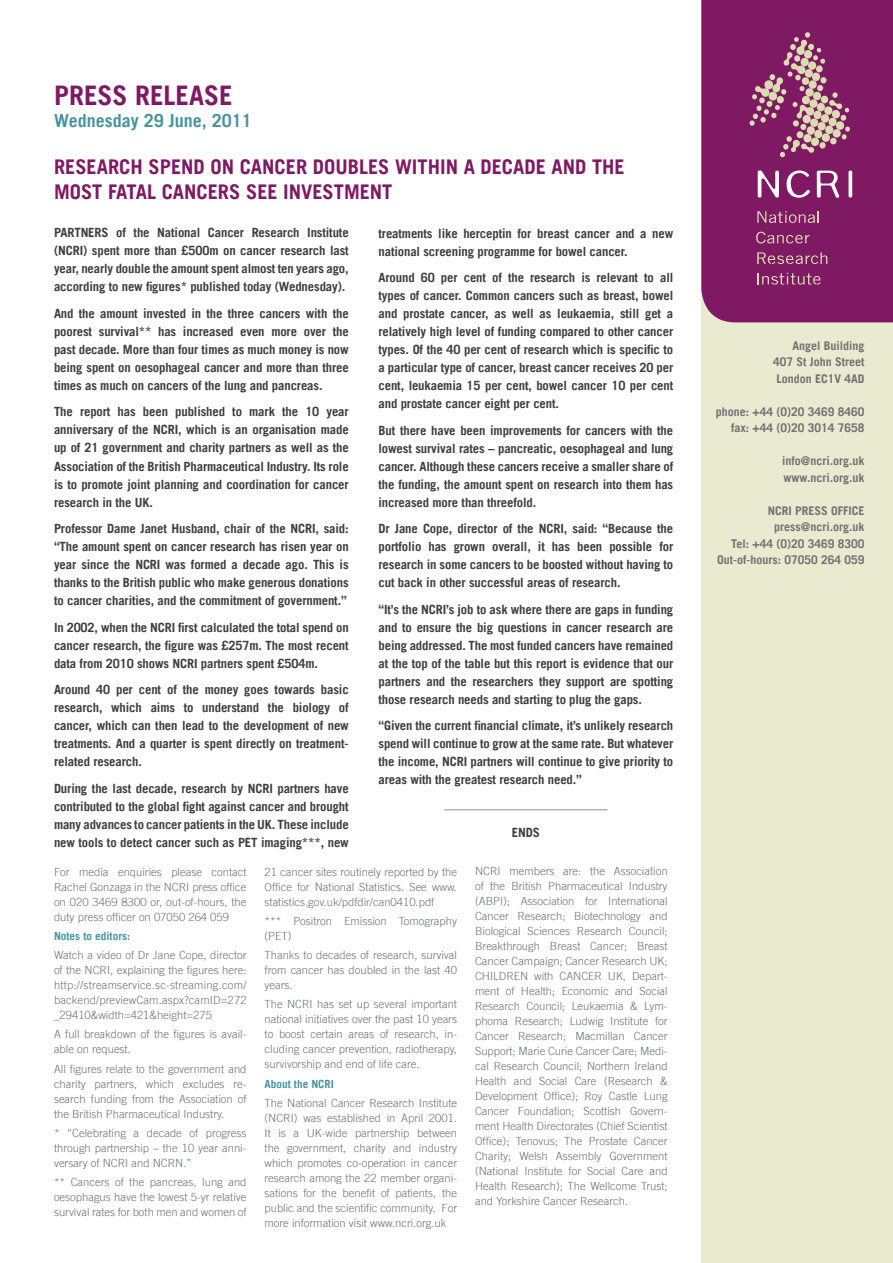
<style>
.page{position:relative;width:893px;height:1263px;background:#fff}
.page>*{position:absolute;margin:0;border:0;box-sizing:border-box;transform-origin:0 0}
.t1{font:700 27px "Trade Gothic";color:#801964}
.t2{font:700 20.25px/24.3px "Trade Gothic";color:#801964}
.t3{font:700 18px "Trade Gothic";color:#46949d}
.t4{font:700 12.75px/18px "Trade Gothic";letter-spacing:-.01em;color:#3e3d40;text-align:justify}
.t5{font:700 12px/16.5px "Trade Gothic";color:#707172;text-align:right}
.t6{font:300 11.25px/15px "Trade Gothic";color:#707172;text-align:justify}
.t7{font:700 11.25px "Trade Gothic";color:#46949d}
</style>
<div class="page">
<div style="left:701px;top:1px;width:192px;height:1261px;background:#eaead1"></div>
<hr style="left:444px;top:809px;width:163px;height:1px;background:#b1b3b4">
<div style="left:701px;top:0;width:192px;height:322px;background:#801964"></div>
<svg style="left:749px;top:32px;width:101px;height:126px"></svg>
<svg style="left:757px;top:211px;width:62px;height:12px"></svg>
<svg style="left:756px;top:232px;width:54px;height:11px"></svg>
<svg style="left:757px;top:252px;width:70px;height:12px"></svg>
<svg style="left:758px;top:273px;width:63px;height:12px"></svg>
<svg style="left:786px;top:170px;width:25px;height:28px"></svg>
<svg style="left:848px;top:170px;width:4px;height:28px"></svg>
<svg style="left:817px;top:171px;width:22px;height:27px"></svg>
<svg style="left:758px;top:170px;width:21px;height:28px"></svg>
<h1 class="t1" style="left:54px;top:79px;width:180px">PRESS RELEASE</h1>
<h3 class="t3" style="left:54px;top:109px;width:199px">Wednesday 29 June, 2011</h3>
<h2 class="t2" style="left:54px;top:155px;width:572px">RESEARCH SPEND ON CANCER DOUBLES WITHIN A DECADE AND THE<br>MOST FATAL CANCERS SEE INVESTMENT</h2>
<p class="t4" style="left:54px;top:224px;width:296px">PARTNERS of the National Cancer Research Institute (NCRI) spent more than £500m on cancer research last year, nearly double the amount spent almost ten years ago, according to new figures* published today (Wednesday).</p>
<p class="t4" style="left:54px;top:304px;width:296px">And the amount invested in the three cancers with the poorest survival** has increased even more over the past decade. More than four times as much money is now being spent on oesophageal cancer and more than three times as much on cancers of the lung and pancreas.</p>
<p class="t4" style="left:54px;top:403px;width:296px">The report has been published to mark the 10 year anniversary of the NCRI, which is an organisation made up of 21 government and charity partners as well as the Association of the British Pharmaceutical Industry. Its role is to promote joint planning and coordination for cancer research in the UK.</p>
<p class="t4" style="left:54px;top:519px;width:296px">Professor Dame Janet Husband, chair of the NCRI, said: “The amount spent on cancer research has risen year on year since the NCRI was formed a decade ago. This is thanks to the British public who make generous donations to cancer charities, and the commitment of government.”</p>
<p class="t4" style="left:54px;top:618px;width:296px">In 2002, when the NCRI first calculated the total spend on cancer research, the figure was £257m. The most recent data from 2010 shows NCRI partners spent £504m.</p>
<p class="t4" style="left:54px;top:680px;width:296px">Around 40 per cent of the money goes towards basic research, which aims to understand the biology of cancer, which can then lead to the development of new treatments. And a quarter is spent directly on treatment&shy;related research.</p>
<p class="t4" style="left:54px;top:779px;width:296px">During the last decade, research by NCRI partners have contributed to the global fight against cancer and brought many advances to cancer patients in the UK. These include new tools to detect cancer such as PET imaging***, new</p>
<p class="t4" style="left:379px;top:224px;width:296px">treatments like herceptin for breast cancer and a new national screening programme for bowel cancer.</p>
<p class="t4" style="left:379px;top:268px;width:296px">Around 60 per cent of the research is relevant to all types of cancer. Common cancers such as breast, bowel and prostate cancer, as well as leukaemia, still get a relatively high level of funding compared to other cancer types. Of the 40 per cent of research which is specific to a particular type of cancer, breast cancer receives 20 per cent, leukaemia 15 per cent, bowel cancer 10 per cent and prostate cancer eight per cent.</p>
<p class="t4" style="left:379px;top:421px;width:296px">But there have been improvements for cancers with the lowest survival rates – pancreatic, oesophageal and lung cancer. Although these cancers receive a smaller share of the funding, the amount spent on research into them has increased more than threefold.</p>
<p class="t4" style="left:379px;top:519px;width:296px">Dr Jane Cope, director of the NCRI, said: “Because the portfolio has grown overall, it has been possible for research in some cancers to be boosted without having to cut back in other successful areas of research.</p>
<p class="t4" style="left:379px;top:600px;width:296px">“It’s the NCRI’s job to ask where there are gaps in funding and to ensure the big questions in cancer research are being addressed. The most funded cancers have remained at the top of the table but this report is evidence that our partners and the researchers they support are spotting those research needs and starting to plug the gaps.</p>
<p class="t4" style="left:379px;top:716px;width:296px">“Given the current financial climate, it’s unlikely research spend will continue to grow at the same rate. But whatever the income, NCRI partners will continue to give priority to areas with the greatest research need.”</p>
<p class="t4" style="left:512px;top:823px;width:29px">ENDS</p>
<p class="t6" style="left:54px;top:864px;width:194px">For media enquiries please contact Rachel Gonzaga in the NCRI press office on 020 3469 8300 or, out-of-hours, the duty press officer on 07050 264 059</p>
<p class="t7" style="left:54px;top:929px;width:78px">Notes to editors:</p>
<p class="t6" style="left:54px;top:947px;width:194px">Watch a video of Dr Jane Cope, director of the NCRI, explaining the figures here: http://streamservice.sc-streaming.com/ backend/previewCam.aspx?camID=272 _29410&amp;width=421&amp;height=275</p>
<p class="t6" style="left:54px;top:1027px;width:194px">A full breakdown of the figures is avail&shy;able on request.</p>
<p class="t6" style="left:54px;top:1061px;width:194px">All figures relate to the government and charity partners, which excludes re&shy;search funding from the Association of the British Pharmaceutical Industry.</p>
<p class="t6" style="left:54px;top:1125px;width:194px">* “Celebrating a decade of progress through partnership – the 10 year anni&shy;versary of NCRI and NCRN.”</p>
<p class="t6" style="left:54px;top:1174px;width:194px">** Cancers of the pancreas, lung and oesophagus have the lowest 5-yr relative survival rates for both men and women of</p>
<p class="t6" style="left:265px;top:864px;width:194px">21 cancer sites routinely reported by the Office for National Statistics. See www. statistics.gov.uk/pdfdir/can0410.pdf</p>
<p class="t6" style="left:265px;top:913px;width:194px">*** Positron Emission Tomography (PET)</p>
<p class="t6" style="left:265px;top:947px;width:194px">Thanks to decades of research, survival from cancer has doubled in the last 40 years.</p>
<p class="t6" style="left:265px;top:997px;width:194px">The NCRI has set up several important national initiatives over the past 10 years to boost certain areas of research, in&shy;cluding cancer prevention, radiotherapy, survivorship and end of life care.</p>
<p class="t7" style="left:265px;top:1076px;width:71px">About the NCRI</p>
<p class="t6" style="left:265px;top:1095px;width:194px">The National Cancer Research Institute (NCRI) was established in April 2001.<br>It is a UK-wide partnership between the government, charity and industry which promotes co-operation in cancer research among the 22 member organi&shy;sations for the benefit of patients, the public and the scientific community. For more information visit www.ncri.org.uk</p>
<p class="t6" style="left:475px;top:864px;width:194px">NCRI members are: the Association of the British Pharmaceutical Industry (ABPI); Association for International Cancer Research; Biotechnology and Biological Sciences Research Council; Breakthrough Breast Cancer; Breast Cancer Campaign; Cancer Research UK; CHILDREN with CANCER UK, Depart&shy;ment of Health; Economic and Social Research Council; Leukaemia &amp; Lym&shy;phoma Research; Ludwig Institute for Cancer Research; Macmillan Cancer Support; Marie Curie Cancer Care; Medi&shy;cal Research Council; Northern Ireland Health and Social Care (Research &amp; Development Office); Roy Castle Lung Cancer Foundation; Scottish Govern&shy;ment Health Directorates (Chief Scientist Office); Tenovus; The Prostate Cancer Charity; Welsh Assembly Government (National Institute for Social Care and Health Research); The Wellcome Trust; and Yorkshire Cancer Research.</p>
<p class="t5" style="left:773px;top:337px;width:93px;text-align:justify;text-indent:19px">Angel Building 407 St John Street London EC1V 4AD</p>
<p class="t5" style="left:716px;top:403px;width:150px">phone: +44 (0)20 3469 8460 fax: +44 (0)20 3014 7658</p>
<p class="t5" style="left:782px;top:452px;width:84px;text-align:left">info@ncri.org.uk www.ncri.org.uk</p>
<p class="t5" style="left:717px;top:502px;width:149px">NCRI PRESS OFFICE press@ncri.org.uk<br>Tel: +44 (0)20 3469 8300<br>Out-of-hours: 07050 264 059</p>
</div>
